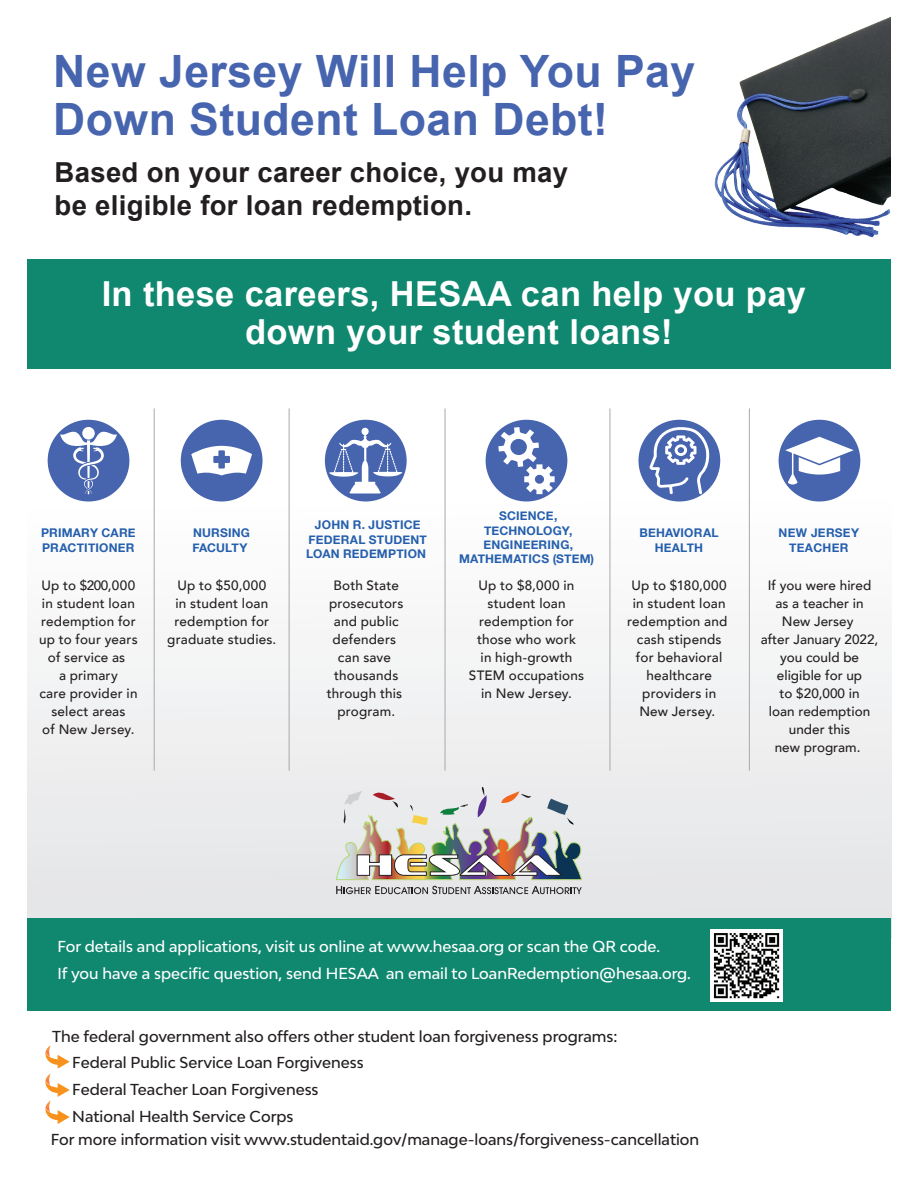
<style>
.page{position:relative;width:918px;height:1188px;background:#fff}
.page>*{position:absolute;margin:0;border:0;box-sizing:border-box;transform-origin:0 0}
.t1{font:700 44.55px/48px "Arial";letter-spacing:.01em;color:#4764af}
.t2{font:700 34.5px/37.5px "Arial";letter-spacing:.01em;color:#fff;text-align:center}
.t3{font:700 27.6px/33px "Arial";letter-spacing:.01em;color:#231f20}
.t4{font:500 15px/26.7px "Bw Modelica";color:#231f20}
.t5{font:500 15px/27px "Bw Modelica";color:#fff}
.t6{font:500 13.5px/18px "Avenir";letter-spacing:.015em;color:#231f20;text-align:center}
.t7{font:700 12px/14.4px "Helvetica Neue";letter-spacing:.015em;color:#255fad;text-align:center}
</style>
<div class="page">
<div style="left:27px;top:259px;width:864px;height:110px;background:#10876f"></div>
<img style="left:714px;top:17px;width:176px;height:221px">
<div style="left:28px;top:442px;width:864px;height:496px;background:linear-gradient(to right,#f2f3f4,#f2f2f3)"></div>
<hr style="left:154px;top:408px;width:1px;height:363px;background:#a8a9ad">
<hr style="left:289px;top:408px;width:1px;height:363px;background:#a8a9ad">
<hr style="left:445px;top:408px;width:1px;height:363px;background:#a8a9ad">
<hr style="left:610px;top:408px;width:1px;height:363px;background:#a8a9ad">
<hr style="left:749px;top:408px;width:1px;height:363px;background:#a8a9ad">
<svg style="left:48px;top:420px;width:81px;height:82px"></svg>
<svg style="left:181px;top:420px;width:82px;height:82px"></svg>
<svg style="left:486px;top:420px;width:81px;height:82px"></svg>
<svg style="left:638px;top:420px;width:82px;height:82px"></svg>
<svg style="left:325px;top:420px;width:82px;height:82px"></svg>
<svg style="left:779px;top:420px;width:81px;height:82px"></svg>
<svg style="left:45px;top:1045px;width:25px;height:79px"></svg>
<svg style="left:335px;top:786px;width:250px;height:108px;background:#c6c3bf"></svg>
<div style="left:28px;top:918px;width:863px;height:92px;background:#10876f"></div>
<img style="left:711px;top:929px;width:72px;height:73px">
<h1 class="t1" style="left:53px;top:48px;width:644px">New Jersey Will Help You Pay<br>Down Student Loan Debt!</h1>
<h3 class="t3" style="left:55px;top:156px;width:515px">Based on your career choice, you may be eligible for loan redemption.</h3>
<h2 class="t2" style="left:102px;top:277px;width:706px">In these careers, HESAA can help you pay down your student loans!</h2>
<p class="t7" style="left:41px;top:526px;width:96px;text-align:left">PRIMARY CARE<br>PRACTITIONER</p>
<p class="t6" style="left:39px;top:576px;width:100px">Up to $200,000 in student loan redemption for up to four years of service as<br>a primary<br>care provider in select areas<br>of New Jersey.</p>
<p class="t7" style="left:192px;top:526px;width:59px;text-align:left">NURSING<br>FACULTY</p>
<p class="t6" style="left:167px;top:576px;width:111px">Up to $50,000<br>in student loan redemption for graduate studies.</p>
<p class="t7" style="left:459px;top:509px;width:137px">SCIENCE,<br>TECHNOLOGY,<br>ENGINEERING,<br>MATHEMATICS (STEM)</p>
<p class="t6" style="left:469px;top:576px;width:117px">Up to $8,000 in student loan redemption for those who work<br>in high-growth<br>STEM occupations in New Jersey.</p>
<p class="t7" style="left:306px;top:518px;width:122px">JOHN R. JUSTICE<br>FEDERAL STUDENT<br>LOAN REDEMPTION</p>
<p class="t6" style="left:327px;top:575px;width:78px">Both State prosecutors and public defenders can save thousands through this program.</p>
<p class="t6" style="left:761px;top:575px;width:119px">If you were hired as a teacher in<br>New Jersey<br>after January 2022, you could be eligible for up<br>to $20,000 in<br>loan redemption under this<br>new program.</p>
<p class="t7" style="left:779px;top:526px;width:82px">NEW JERSEY<br>TEACHER</p>
<p class="t7" style="left:639px;top:526px;width:81px">BEHAVIORAL<br>HEALTH</p>
<p class="t6" style="left:627px;top:576px;width:102px">Up to $180,000 in student loan redemption and cash stipends for behavioral healthcare providers in<br>New Jersey.</p>
<p class="t5" style="left:57px;top:932px;width:635px">For details and applications, visit us online at www.hesaa.org or scan the QR code.<br>If you have a specific question, send HESAA an email to LoanRedemption@hesaa.org.</p>
<p class="t4" style="left:72px;top:1022px;width:547px;text-indent:-20px">The federal government also offers other student loan forgiveness programs:<br>Federal Public Service Loan Forgiveness<br>Federal Teacher Loan Forgiveness<br>National Health Service Corps</p>
<p class="t4" style="left:51px;top:1126px;width:650px">For more information visit www.studentaid.gov/manage-loans/forgiveness-cancellation</p>
</div>
